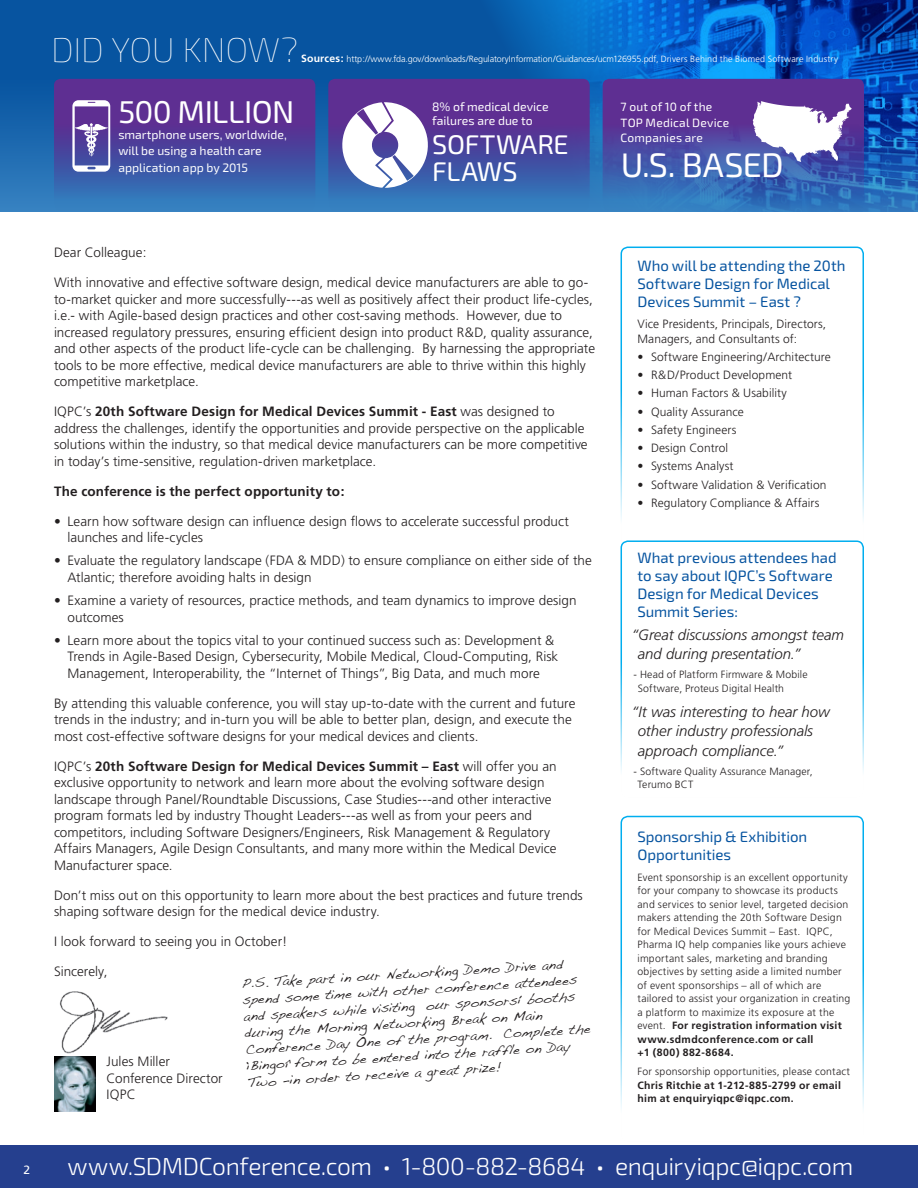
<style>
.page{position:relative;width:918px;height:1188px;background:#fff}
.page>*{position:absolute;margin:0;border:0;box-sizing:border-box;transform-origin:0 0}
.t1{font:100 34.5px "Exo 2.0";letter-spacing:-.01em;color:#fff}
.t2{font:34.05px "Exo 2.0";letter-spacing:-.01em;color:#fff}
.t3{font:31.5px "Exo 2.0";letter-spacing:-.02em;color:#fff}
.t4{font:27px/27px "Exo 2.0";letter-spacing:-.01em;color:#fff}
.t5{font:300 24.6px "Exo 2.0";letter-spacing:-.02em;color:#fff}
.t6{font:15px/18px "Exo 2.0";color:#0754a0}
.t7{font:italic 300 15px/19.5px "Frutiger";letter-spacing:-.005em;color:#231f20}
.t8{font:300 13.5px/16.5px "Frutiger";color:#231f20}
.t9{font:13.5px/16.5px "Handwriting Dakota";color:#231f20}
.t10{font:700 13.5px "Frutiger";letter-spacing:.01em;color:#231f20}
.t11{font:12.15px/16.2px "Exo 2.0";color:#fff}
.t12{font:300 12px/15px "Frutiger";letter-spacing:.005em;color:#231f20}
.t13{font:12px/15.9px "Exo 2.0";letter-spacing:.015em;color:#fff}
.t14{font:12px "Frutiger";color:#fff}
.t15{font:300 10.5px/13.5px "Frutiger";letter-spacing:.02em;color:#231f20}
.t16{font:700 10.5px/13.5px "Frutiger";letter-spacing:.025em;color:#231f20}
.t17{font:300 9px "Frutiger";letter-spacing:-.01em;color:#fff}
.s1{font-weight:700;font-size:10.5px}
.s2{font-weight:700}
</style>
<div class="page">
<div style="left:0;top:0;width:918px;height:212px;background:#0754a0"></div>
<img style="left:474px;top:0;width:444px;height:212px">
<img style="left:54px;top:991px;width:114px;height:66px">
<svg style="left:54px;top:79px;width:261px;height:133px;background:#4a4aa1"></svg>
<svg style="left:328px;top:79px;width:262px;height:133px;background:#4a4ba1"></svg>
<svg style="left:603px;top:79px;width:261px;height:133px;background:#484fa6"></svg>
<svg style="left:72px;top:100px;width:38px;height:72px;background:#8c7dbb"></svg>
<svg style="left:336px;top:102px;width:98px;height:86px;background:#b0add4"></svg>
<svg style="left:753px;top:101px;width:99px;height:61px;background:#b8b1d7"></svg>
<div style="left:0;top:1146px;width:918px;height:42px;background:#253f8e"></div>
<div style="left:621px;top:247px;width:243px;height:304px;border:2px solid #00aeef;border-radius:7px"></div>
<div style="left:621px;top:540px;width:243px;height:258px;border:2px solid #00aeef;border-radius:7px"></div>
<div style="left:621px;top:816px;width:243px;height:326px;border:2px solid #00aeef;border-radius:7px"></div>
<img style="left:54px;top:1057px;width:42px;height:55px">
<h1 class="t1" style="left:51px;top:30px;width:249px">DID YOU KNOW?</h1>
<p class="t17" style="left:301px;top:54px;width:539px"><span class="s1">Sources:</span> http://www.fda.gov/downloads/RegulatoryInformation/Guidances/ucm126955.pdf, Drivers Behind the Biomed Software Industry</p>
<h3 class="t3" style="left:118px;top:94px;width:178px">500 MILLION</h3>
<p class="t11" style="left:118px;top:127px;width:170px">smartphone users, worldwide, will be using a health care application app by 2015</p>
<p class="t11" style="left:432px;top:99px;width:118px;line-height:14.7px">8% of medical device failures are due to</p>
<h3 class="t4" style="left:432px;top:131px;width:138px">SOFTWARE<br>FLAWS</h3>
<p class="t13" style="left:621px;top:99px;width:110px">7 out of 10 of the<br>TOP Medical Device<br>Companies are</p>
<h2 class="t2" style="left:621px;top:145px;width:165px">U.S. BASED</h2>
<p class="t14" style="left:24px;top:1163px;width:8px">2</p>
<p class="t8" style="left:54px;top:244px;width:94px">Dear Colleague:</p>
<p class="t8" style="left:54px;top:274px;width:543px">With innovative and effective software design, medical device manufacturers are able to go&shy;to-market quicker and more successfully---as well as positively affect their product life-cycles, i.e.- with Agile-based design practices and other cost-saving methods. However, due to increased regulatory pressures, ensuring efficient design into product R&amp;D, quality assurance, and other aspects of the product life-cycle can be challenging. By harnessing the appropriate tools to be more effective, medical device manufacturers are able to thrive within this highly competitive marketplace.</p>
<p class="t8" style="left:54px;top:403px;width:535px">IQPC’s <span class="s2">20th Software Design for Medical Devices Summit - East</span> was designed to address the challenges, identify the opportunities and provide perspective on the applicable solutions within the industry, so that medical device manufacturers can be more competitive in today’s time-sensitive, regulation-driven marketplace.</p>
<p class="t10" style="left:54px;top:483px;width:292px">The conference is the perfect opportunity to:</p>
<p class="t8" style="left:68px;top:513px;width:503px;text-indent:-14px">• Learn how software design can influence design flows to accelerate successful product launches and life-cycles</p>
<p class="t8" style="left:68px;top:552px;width:526px;text-indent:-14px">• Evaluate the regulatory landscape (FDA &amp; MDD) to ensure compliance on either side of the<br>Atlantic; therefore avoiding halts in design</p>
<p class="t8" style="left:68px;top:592px;width:511px;text-indent:-14px">• Examine a variety of resources, practice methods, and team dynamics to improve design outcomes</p>
<p class="t8" style="left:68px;top:632px;width:492px;text-indent:-14px">• Learn more about the topics vital to your continued success such as: Development &amp;<br>Trends in Agile-Based Design, Cybersecurity, Mobile Medical, Cloud-Computing, Risk<br>Management, Interoperability, the “Internet of Things”, Big Data, and much more</p>
<p class="t8" style="left:54px;top:695px;width:523px">By attending this valuable conference, you will stay up-to-date with the current and future trends in the industry; and in-turn you will be able to better plan, design, and execute the most cost-effective software designs for your medical devices and clients.</p>
<p class="t8" style="left:54px;top:758px;width:504px">IQPC’s <span class="s2">20th Software Design for Medical Devices Summit – East</span> will offer you an exclusive opportunity to network and learn more about the evolving software design landscape through Panel/Roundtable Discussions, Case Studies---and other interactive program formats led by industry Thought Leaders---as well as from your peers and competitors, including Software Designers/Engineers, Risk Management &amp; Regulatory Affairs Managers, Agile Design Consultants, and many more within the Medical Device Manufacturer space.</p>
<p class="t8" style="left:54px;top:887px;width:530px">Don’t miss out on this opportunity to learn more about the best practices and future trends shaping software design for the medical device industry.</p>
<p class="t8" style="left:54px;top:933px;width:235px">I look forward to seeing you in October!</p>
<p class="t8" style="left:54px;top:963px;width:55px">Sincerely,</p>
<p class="t9" style="left:241px;top:974px;width:348px;rotate:-3deg">P.S. Take part in our Networking Demo Drive and spend some time with other conference attendees and speakers while visiting our sponsors’ booths during the Morning Networking Break on Main Conference Day One of the program. Complete the “Bingo” form to be entered into the raffle on Day Two -in order to receive a great prize!</p>
<p class="t8" style="left:107px;top:1053px;width:118px">Jules Miller<br>Conference Director<br>IQPC</p>
<p class="t6" style="left:638px;top:257px;width:209px">Who will be attending the 20th<br>Software Design for Medical<br>Devices Summit – East ?</p>
<p class="t12" style="left:638px;top:316px;width:190px">Vice Presidents, Principals, Directors,<br>Managers, and Consultants of:</p>
<p class="t12" style="left:638px;top:349px;width:195px">• Software Engineering/Architecture</p>
<p class="t12" style="left:638px;top:367px;width:156px">• R&amp;D/Product Development</p>
<p class="t12" style="left:638px;top:386px;width:151px">• Human Factors &amp; Usability</p>
<p class="t12" style="left:638px;top:404px;width:108px">• Quality Assurance</p>
<p class="t12" style="left:638px;top:422px;width:100px">• Safety Engineers</p>
<p class="t12" style="left:638px;top:440px;width:92px">• Design Control</p>
<p class="t12" style="left:638px;top:459px;width:98px">• Systems Analyst</p>
<p class="t12" style="left:638px;top:477px;width:191px">• Software Validation &amp; Verification</p>
<p class="t12" style="left:638px;top:495px;width:183px">• Regulatory Compliance &amp; Affairs</p>
<p class="t6" style="left:638px;top:549px;width:201px">What previous attendees had to say about IQPC’s Software<br>Design for Medical Devices<br>Summit Series:</p>
<p class="t7" style="left:638px;top:625px;width:208px;text-indent:-6px">“Great discussions amongst team and during presentation.”</p>
<p class="t15" style="left:638px;top:668px;width:171px;text-indent:-4px">- Head of Platform Firmware &amp; Mobile<br>Software, Proteus Digital Health</p>
<p class="t7" style="left:638px;top:702px;width:194px;text-indent:-6px">“It was interesting to hear how other industry professionals approach compliance.”</p>
<p class="t15" style="left:637px;top:764px;width:177px;text-indent:-4px">- Software Quality Assurance Manager,<br>Terumo BCT</p>
<p class="t6" style="left:638px;top:828px;width:171px">Sponsorship &amp; Exhibition<br>Opportunities</p>
<p class="t15" style="left:638px;top:870px;width:214px">Event sponsorship is an excellent opportunity for your company to showcase its products and services to senior level, targeted decision makers attending the 20th Software Design for Medical Devices Summit – East. IQPC, Pharma IQ help companies like yours achieve important sales, marketing and branding objectives by setting aside a limited number of event sponsorships – all of which are tailored to assist your organization in creating a platform to maximize its exposure at the event. <span class="s2">For registration information visit www.sdmdconference.com or call<br>+1 (800) 882-8684.</span></p>
<p class="t15" style="left:638px;top:1065px;width:214px">For sponsorship opportunities, please contact</p>
<p class="t16" style="left:638px;top:1078px;width:205px">Chris Ritchie at 1-212-885-2799 or email him at enquiryiqpc@iqpc.com.</p>
<h3 class="t5" style="left:68px;top:1152px;width:787px">www.SDMDConference.com • 1-800-882-8684 • enquiryiqpc@iqpc.com</h3>
</div>
